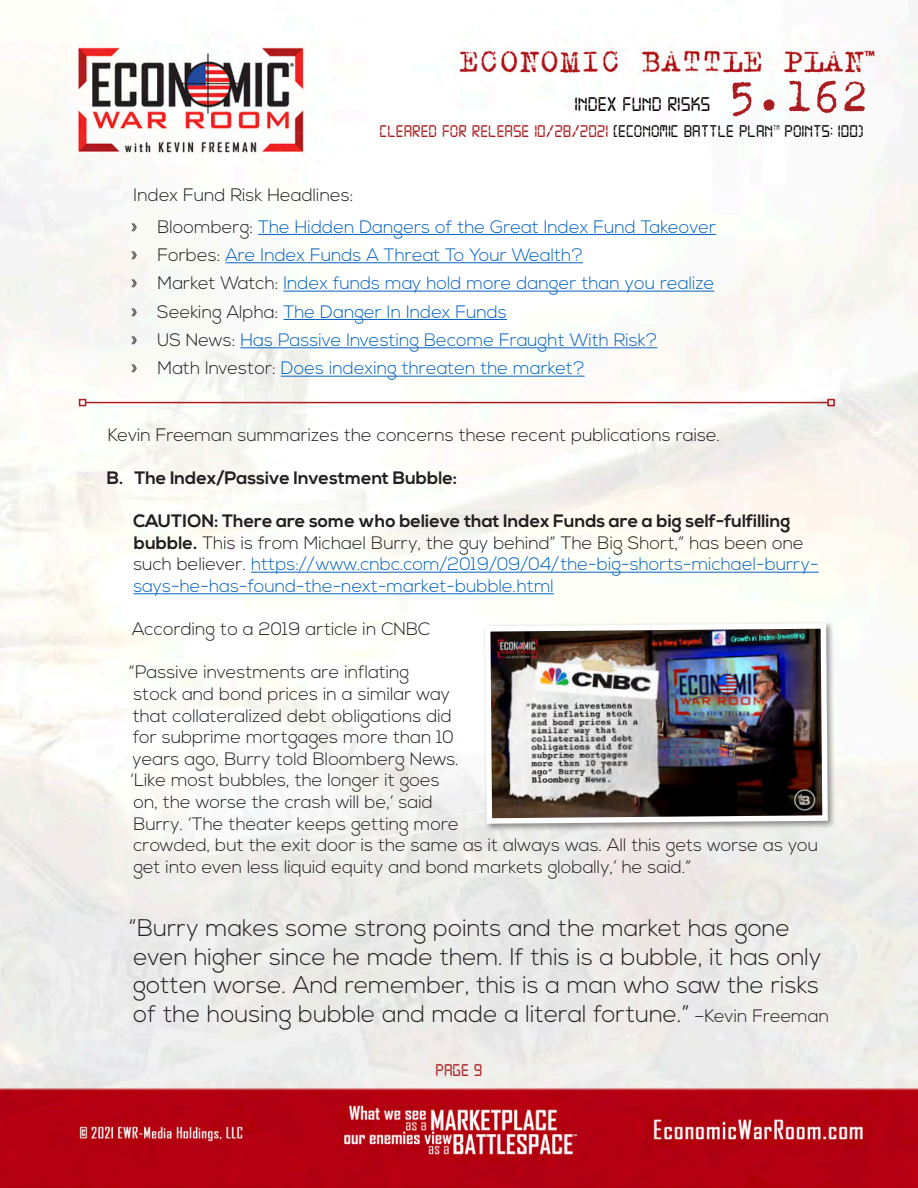
<style>
.page{position:relative;width:918px;height:1188px;background:#fff}
.page>*{position:absolute;margin:0;border:0;box-sizing:border-box;transform-origin:0 0}
.t1{font:51px "Trixie";color:#aa1e21}
.t2{font:300 24px/28.8px "Nexa";color:#231f20}
.t3{font:21px "Digital 7";color:#080302}
.t4{font:300 18px/21.6px "Nexa";color:#0563c1}
.t5{font:300 18px/21.6px "Nexa";color:#231f20}
.t6{font:18px "Digital 7";color:#aa1e21}
.t7{font:700 18px "Nexa";color:#231f20}
.t8{font:18px "Digital 7";color:#080302}
.t9{font:7.05px "Digital 7";color:#080302}
.s1{color:#080302}
.s2{color:#231f20}
.s3{font-weight:700;color:#231f20}
.s4{font-size:18px}
</style>
<div class="page">
<img style="left:0;top:5px;width:918px;height:1183px">
<hr style="left:258px;top:234px;width:458px;height:1px;background:#0563c1">
<hr style="left:225px;top:262px;width:358px;height:1px;background:#0563c1">
<hr style="left:283px;top:291px;width:431px;height:1px;background:#0563c1">
<hr style="left:284px;top:319px;width:223px;height:1px;background:#0563c1">
<hr style="left:240px;top:347px;width:417px;height:1px;background:#0563c1">
<hr style="left:281px;top:376px;width:304px;height:1px;background:#0563c1">
<hr style="left:251px;top:572px;width:568px;height:1px;background:#0563c1">
<hr style="left:133px;top:593px;width:421px;height:1px;background:#0563c1">
<div style="left:482px;top:621px;width:355px;height:211px;background:#231f20;opacity:.48"></div>
<img style="left:482px;top:620px;width:349px;height:207px">
<hr style="left:86px;top:402px;width:742px;height:1px;background:#aa1e21">
<div style="left:79px;top:399px;width:7px;height:7px;border:2px solid #aa1e21"></div>
<div style="left:827px;top:399px;width:8px;height:7px;border:2px solid #aa1e21"></div>
<h1 class="t1" style="left:728px;top:62px;width:142px">5.162</h1>
<p class="t6" style="left:380px;top:123px;width:395px">CLEARED FOR RELEASE 10/28/2021 <span class="s1">[ECONOMIC BATTLE PLAN</span></p>
<p class="t9" style="left:773px;top:124px;width:8px">TM</p>
<p class="t8" style="left:785px;top:123px;width:81px">POINTS: 100)</p>
<p class="t3" style="left:574px;top:95px;width:138px">INDEX FUND RISKS</p>
<p class="t5" style="left:134px;top:185px;width:221px">Index Fund Risk Headlines:</p>
<p class="t4" style="left:131px;top:216px;width:587px"><span class="s2">» Bloomberg:</span> The Hidden Dangers of the Great Index Fund Takeover</p>
<p class="t4" style="left:131px;top:245px;width:453px"><span class="s2">» Forbes:</span> Are Index Funds A Threat To Your Wealth?</p>
<p class="t4" style="left:131px;top:273px;width:585px"><span class="s2">» Market Watch:</span> Index funds may hold more danger than you realize</p>
<p class="t4" style="left:131px;top:302px;width:377px"><span class="s2">» Seeking Alpha:</span> The Danger In Index Funds</p>
<p class="t4" style="left:131px;top:330px;width:528px"><span class="s2">» US News:</span> Has Passive Investing Become Fraught With Risk?</p>
<p class="t4" style="left:131px;top:358px;width:455px"><span class="s2">» Math Investor:</span> Does indexing threaten the market?</p>
<p class="t5" style="left:108px;top:425px;width:614px">Kevin Freeman summarizes the concerns these recent publications raise.</p>
<p class="t7" style="left:107px;top:467px;width:352px">B. The Index/Passive Investment Bubble:</p>
<p class="t4" style="left:133px;top:511px;width:687px"><span class="s3">CAUTION: There are some who believe that Index Funds are a big self-fulfilling bubble.</span> <span class="s2">This is from Michael Burry, the guy behind” The Big Short,” has been one such believer.</span> https://www.cnbc.com/2019/09/04/the-big-shorts-michael-burry&shy;says-he-has-found-the-next-market-bubble.html</p>
<p class="t5" style="left:132px;top:619px;width:300px">According to a 2019 article in CNBC</p>
<p class="t5" style="left:129px;top:662px;width:691px">“Passive investments are inflating<br>stock and bond prices in a similar way<br>that collateralized debt obligations did<br>for subprime mortgages more than 10<br>years ago, Burry told Bloomberg News.<br>‘Like most bubbles, the longer it goes<br>on, the worse the crash will be,’ said<br>Burry. ‘The theater keeps getting more<br>crowded, but the exit door is the same as it always was. All this gets worse as you get into even less liquid equity and bond markets globally,’ he said.”</p>
<p class="t2" style="left:129px;top:914px;width:702px">“Burry makes some strong points and the market has gone even higher since he made them. If this is a bubble, it has only gotten worse. And remember, this is a man who saw the risks of the housing bubble and made a literal fortune.” <span class="s4">–Kevin Freeman</span></p>
<p class="t6" style="left:436px;top:1062px;width:48px">PAGE 9</p>
</div>
